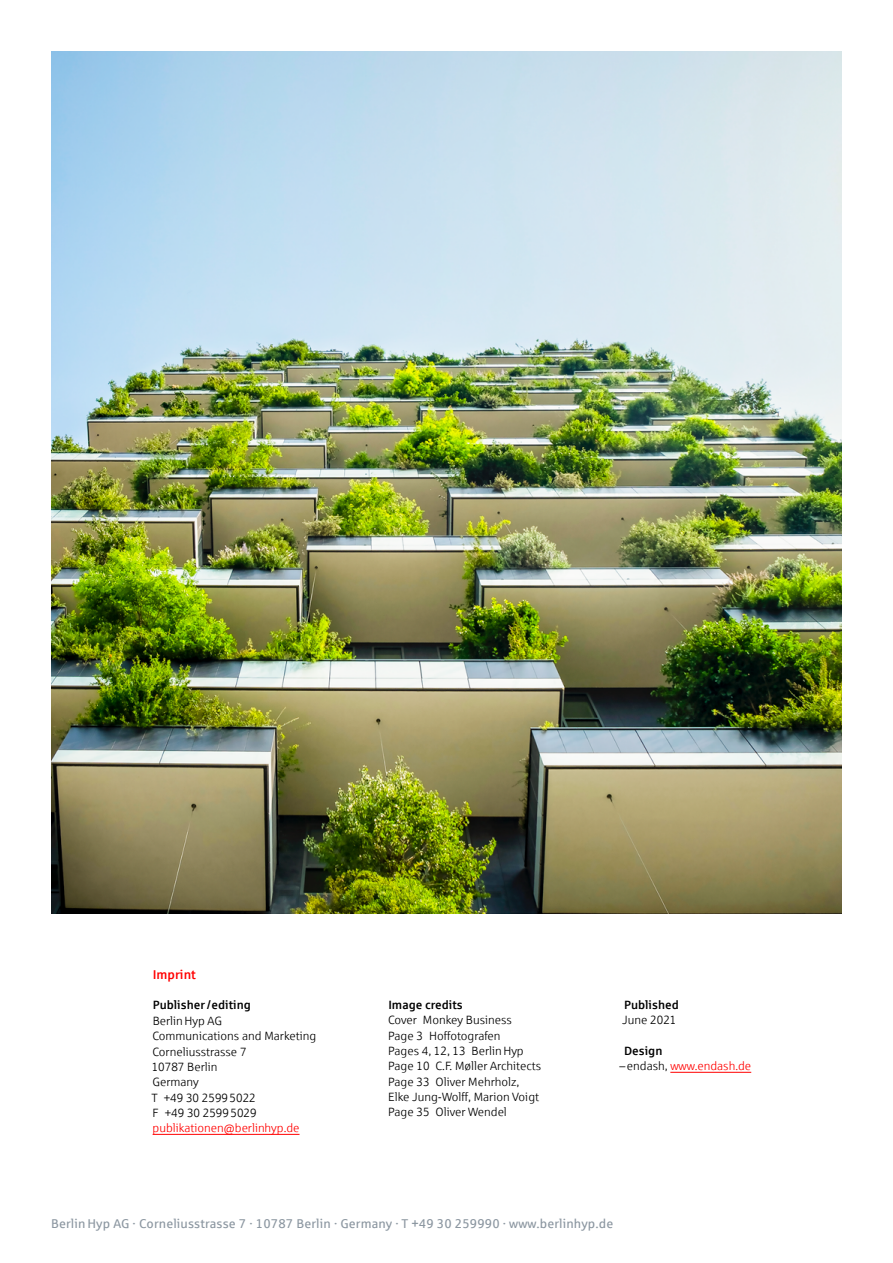
<style>
.page{position:relative;width:893px;height:1263px;background:#fff}
.page>*{position:absolute;margin:0;border:0;box-sizing:border-box;transform-origin:0 0}
.t1{font:12.75px "Sparkasse Rg";letter-spacing:.01em;color:#8c97a1}
.t2{font:500 12.75px "Sparkasse";color:#f00}
.t3{font:12px/15.3px "Sparkasse Lt";color:#000}
.t4{font:12px "Sparkasse Lt";color:#f00}
.t5{font:500 12px "Sparkasse";color:#000}
.s1{color:#000}
</style>
<div class="page">
<img style="left:51px;top:51px;width:791px;height:862px">
<hr style="left:153px;top:1134px;width:147px;height:1px;background:#f00">
<hr style="left:670px;top:1072px;width:81px;height:1px;background:#f00">
<p class="t2" style="left:153px;top:966px;width:45px">Imprint</p>
<p class="t5" style="left:153px;top:998px;width:100px">Publisher/editing</p>
<p class="t3" style="left:152px;top:1013px;width:166px">BerlinHyp AG<br>Communications and Marketing<br>Corneliusstrasse 7<br>10787 Berlin<br>Germany<br>T +49 30 25995022<br>F +49 30 25995029</p>
<p class="t4" style="left:153px;top:1121px;width:148px">publikationen@berlinhyp.de</p>
<p class="t5" style="left:388px;top:997px;width:76px">Image credits</p>
<p class="t3" style="left:388px;top:1012px;width:155px">Cover Monkey Business<br>Page 3 Hoffotografen<br>Pages 4, 12, 13 BerlinHyp<br>Page 10 C.F. Møller Architects<br>Page 33 Oliver Mehrholz,<br>Elke Jung-Wolff, Marion Voigt<br>Page 35 Oliver Wendel</p>
<p class="t5" style="left:624px;top:997px;width:56px">Published</p>
<p class="t3" style="left:622px;top:1012px;width:56px">June 2021</p>
<p class="t5" style="left:624px;top:1043px;width:40px">Design</p>
<p class="t4" style="left:619px;top:1059px;width:133px"><span class="s1">–endash,</span> www.endash.de</p>
<p class="t1" style="left:51px;top:1215px;width:564px">BerlinHyp AG · Corneliusstrasse 7 · 10787 Berlin · Germany · T +49 30 259990 · www.berlinhyp.de</p>
</div>
